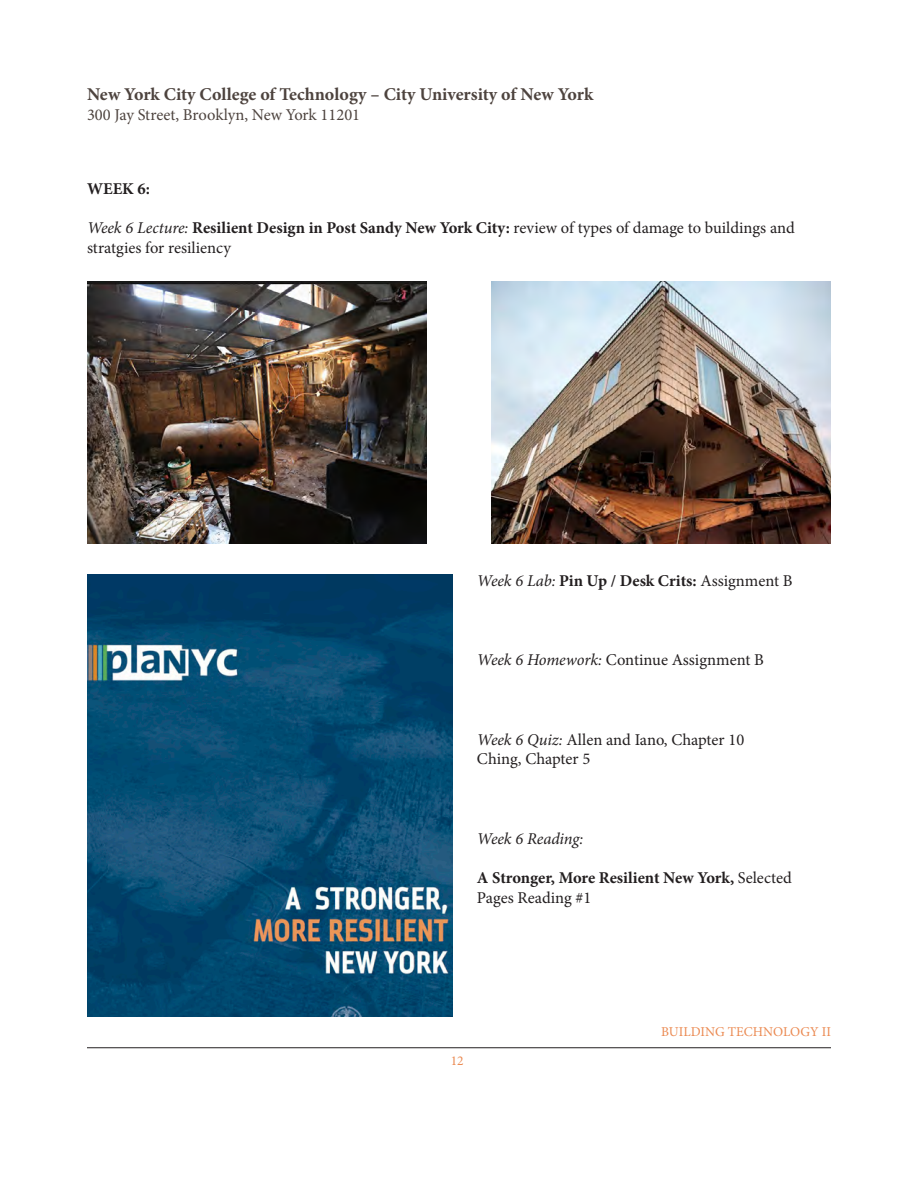
<style>
.page{position:relative;width:918px;height:1188px;background:#fff}
.page>*{position:absolute;margin:0;border:0;box-sizing:border-box;transform-origin:0 0}
.t1{font:700 18px "Minion Pro";color:#4d433e}
.t2{font:16.5px/19.8px "Minion Pro";color:#231f20}
.t3{font:700 16.5px/19.8px "Minion Pro";letter-spacing:-.005em;color:#231f20}
.t4{font:16.5px "Minion Pro";color:#4d433e}
.t5{font:italic 16.5px "Minion Pro";letter-spacing:-.015em;color:#231f20}
.t6{font:13.5px "Minion Pro";color:#eb8a52}
.s1{font-style:italic}
.s2{font-weight:700}
.s3{font-weight:400;font-style:italic}
.s4{font-weight:400}
</style>
<div class="page">
<hr style="left:87px;top:1047px;width:744px;height:1px;background:#231f20">
<img style="left:87px;top:574px;width:365px;height:443px">
<img style="left:87px;top:281px;width:340px;height:263px">
<img style="left:491px;top:281px;width:340px;height:263px">
<p class="t1" style="left:87px;top:82px;width:508px">New York City College of Technology – City University of New York</p>
<p class="t4" style="left:87px;top:104px;width:275px">300 Jay Street, Brooklyn, New York 11201</p>
<p class="t3" style="left:87px;top:178px;width:64px">WEEK 6:</p>
<p class="t2" style="left:87px;top:218px;width:709px"><span class="s1">Week 6 Lecture:</span> <span class="s2">Resilient Design in Post Sandy New York City:</span> review of types of damage to buildings and stratgies for resiliency</p>
<p class="t3" style="left:477px;top:571px;width:317px"><span class="s3">Week 6 Lab:</span> Pin Up / Desk Crits: <span class="s4">Assignment B</span></p>
<p class="t2" style="left:477px;top:650px;width:288px"><span class="s1">Week 6 Homework:</span> Continue Assignment B</p>
<p class="t2" style="left:477px;top:729px;width:269px"><span class="s1">Week 6 Quiz:</span> Allen and Iano, Chapter 10</p>
<p class="t2" style="left:477px;top:749px;width:115px">Ching, Chapter 5</p>
<p class="t5" style="left:477px;top:827px;width:108px">Week 6 Reading:</p>
<p class="t3" style="left:477px;top:868px;width:316px">A Stronger, More Resilient New York, <span class="s4">Selected<br>Pages Reading #1</span></p>
<p class="t6" style="left:451px;top:1051px;width:14px">12</p>
<p class="t6" style="left:661px;top:1022px;width:171px">BUILDING TECHNOLOGY II</p>
</div>
